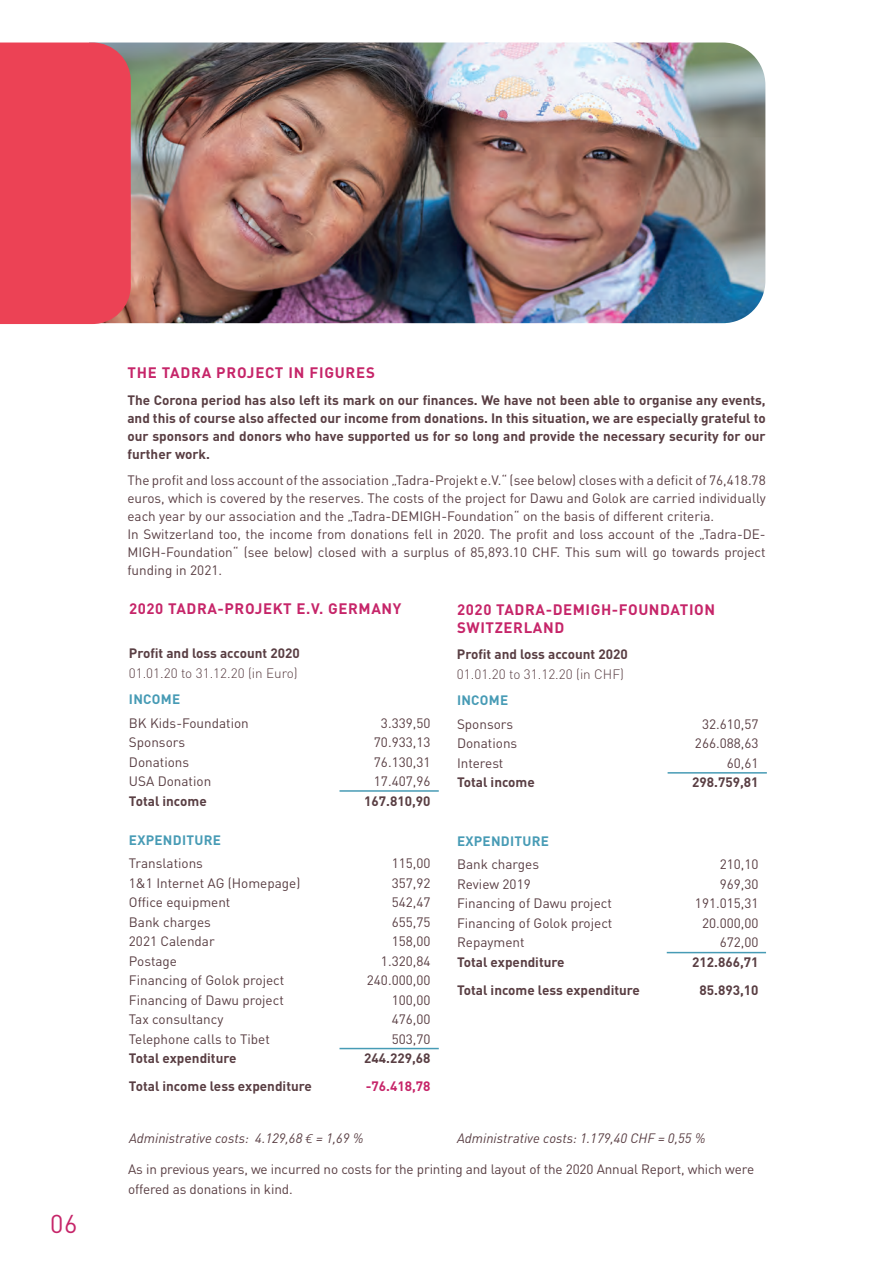
<style>
.page{position:relative;width:893px;height:1263px;background:#fff}
.page>*{position:absolute;margin:0;border:0;box-sizing:border-box;transform-origin:0 0}
.t1{font:25.5px "DIN";color:#c62569}
.t2{font:700 15px/18px "DIN";letter-spacing:.04em;color:#c62569}
.t3{font:13.5px/18px "DIN";color:#593e43}
.t4{font:700 13.5px/18px "DIN";color:#593e43;text-align:justify}
.t5{font:italic 13.5px "DIN";color:#593e43}
.t6{font:300 13.5px "DIN";color:#593e43}
.t7{font:700 13.5px "DIN";letter-spacing:.02em;color:#479bb5}
.t8{font:700 13.5px "DIN";color:#c62569}
.s1{font-family:"The Mix B3";font-weight:300}
</style>
<div class="page">
<img style="left:131px;top:43px;width:634px;height:280px">
<div style="left:0;top:43px;width:131px;height:281px;background:#ec4255"></div>
<hr style="left:339px;top:790px;width:100px;height:2px;background:#479bb5">
<hr style="left:339px;top:1048px;width:100px;height:1px;background:#479bb5">
<hr style="left:668px;top:772px;width:99px;height:2px;background:#479bb5">
<hr style="left:667px;top:952px;width:99px;height:1px;background:#479bb5">
<h1 class="t1" style="left:50px;top:1207px;width:29px">06</h1>
<p class="t2" style="left:127px;top:363px;width:249px">THE TADRA PROJECT IN FIGURES</p>
<p class="t4" style="left:127px;top:390px;width:640px">The Corona period has also left its mark on our finances. We have not been able to organise any events, and this of course also affected our income from donations. In this situation, we are especially grateful to our sponsors and donors who have supported us for so long and provide the necessary security for our further work.</p>
<p class="t3" style="left:127px;top:471px;width:640px">The profit and loss account of the association „Tadra-Projekt e.V.“ (see below) closes with a deficit of 76,418.78 euros, which is covered by the reserves. The costs of the project for Dawu and Golok are carried individually each year by our association and the „Tadra-DEMIGH-Foundation“ on the basis of different criteria.<br>In Switzerland too, the income from donations fell in 2020. The profit and loss account of the „Tadra-DE-MIGH-Foundation“ (see below) closed with a surplus of 85,893.10 CHF. This sum will go towards project funding in 2021.</p>
<p class="t2" style="left:129px;top:599px;width:274px">2020 TADRA-PROJEKT E.V. GERMANY</p>
<p class="t2" style="left:457px;top:600px;width:259px">2020 TADRA-DEMIGH-FOUNDATION<br>SWITZERLAND</p>
<p class="t4" style="left:129px;top:644px;width:172px">Profit and loss account 2020</p>
<p class="t6" style="left:129px;top:664px;width:170px">01.01.20 to 31.12.20 (in Euro)</p>
<p class="t4" style="left:457px;top:645px;width:172px">Profit and loss account 2020</p>
<p class="t6" style="left:457px;top:665px;width:169px">01.01.20 to 31.12.20 (in CHF)</p>
<p class="t7" style="left:129px;top:690px;width:53px">INCOME</p>
<p class="t3" style="left:129px;top:713px;width:121px">BK Kids-Foundation</p>
<p class="t3" style="left:381px;top:713px;width:51px">3.339,50</p>
<p class="t3" style="left:129px;top:733px;width:58px">Sponsors</p>
<p class="t3" style="left:374px;top:733px;width:58px">70.933,13</p>
<p class="t3" style="left:129px;top:752px;width:62px">Donations</p>
<p class="t3" style="left:374px;top:752px;width:58px">76.130,31</p>
<p class="t3" style="left:129px;top:772px;width:84px">USA Donation</p>
<p class="t3" style="left:374px;top:772px;width:58px">17.407,96</p>
<p class="t4" style="left:129px;top:791px;width:79px">Total income</p>
<p class="t4" style="left:364px;top:791px;width:68px">167.810,90</p>
<p class="t7" style="left:129px;top:831px;width:93px">EXPENDITURE</p>
<p class="t3" style="left:129px;top:854px;width:76px">Translations</p>
<p class="t3" style="left:392px;top:854px;width:40px">115,00</p>
<p class="t3" style="left:129px;top:874px;width:173px">1&amp;1 Internet AG (Homepage)</p>
<p class="t3" style="left:392px;top:874px;width:40px">357,92</p>
<p class="t3" style="left:129px;top:893px;width:103px">Office equipment</p>
<p class="t3" style="left:392px;top:893px;width:40px">542,47</p>
<p class="t3" style="left:129px;top:913px;width:84px">Bank charges</p>
<p class="t3" style="left:392px;top:913px;width:40px">655,75</p>
<p class="t3" style="left:129px;top:932px;width:87px">2021 Calendar</p>
<p class="t3" style="left:392px;top:932px;width:40px">158,00</p>
<p class="t3" style="left:129px;top:952px;width:50px">Postage</p>
<p class="t3" style="left:381px;top:952px;width:51px">1.320,84</p>
<p class="t3" style="left:129px;top:971px;width:157px">Financing of Golok project</p>
<p class="t3" style="left:367px;top:971px;width:65px">240.000,00</p>
<p class="t3" style="left:129px;top:991px;width:156px">Financing of Dawu project</p>
<p class="t3" style="left:392px;top:991px;width:40px">100,00</p>
<p class="t3" style="left:129px;top:1010px;width:96px">Tax consultancy</p>
<p class="t3" style="left:392px;top:1010px;width:40px">476,00</p>
<p class="t3" style="left:129px;top:1030px;width:142px">Telephone calls to Tibet</p>
<p class="t3" style="left:392px;top:1030px;width:40px">503,70</p>
<p class="t4" style="left:129px;top:1049px;width:109px">Total expenditure</p>
<p class="t4" style="left:364px;top:1049px;width:68px">244.229,68</p>
<p class="t4" style="left:129px;top:1077px;width:184px">Total income less expenditure</p>
<p class="t8" style="left:366px;top:1077px;width:66px">-76.418,78</p>
<p class="t7" style="left:457px;top:691px;width:53px">INCOME</p>
<p class="t3" style="left:457px;top:714px;width:58px">Sponsors</p>
<p class="t3" style="left:702px;top:714px;width:58px">32.610,57</p>
<p class="t3" style="left:457px;top:734px;width:62px">Donations</p>
<p class="t3" style="left:695px;top:734px;width:65px">266.088,63</p>
<p class="t3" style="left:457px;top:753px;width:48px">Interest</p>
<p class="t3" style="left:727px;top:753px;width:33px">60,61</p>
<p class="t4" style="left:457px;top:773px;width:79px">Total income</p>
<p class="t4" style="left:692px;top:773px;width:68px">298.759,81</p>
<p class="t7" style="left:457px;top:832px;width:93px">EXPENDITURE</p>
<p class="t3" style="left:457px;top:855px;width:84px">Bank charges</p>
<p class="t3" style="left:720px;top:855px;width:40px">210,10</p>
<p class="t3" style="left:457px;top:875px;width:75px">Review 2019</p>
<p class="t3" style="left:720px;top:875px;width:40px">969,30</p>
<p class="t3" style="left:457px;top:894px;width:156px">Financing of Dawu project</p>
<p class="t3" style="left:695px;top:894px;width:65px">191.015,31</p>
<p class="t3" style="left:457px;top:914px;width:157px">Financing of Golok project</p>
<p class="t3" style="left:702px;top:914px;width:58px">20.000,00</p>
<p class="t3" style="left:457px;top:933px;width:69px">Repayment</p>
<p class="t3" style="left:720px;top:933px;width:40px">672,00</p>
<p class="t4" style="left:457px;top:952px;width:109px">Total expenditure</p>
<p class="t4" style="left:692px;top:952px;width:68px">212.866,71</p>
<p class="t4" style="left:457px;top:980px;width:184px">Total income less expenditure</p>
<p class="t4" style="left:700px;top:980px;width:60px">85.893,10</p>
<p class="t5" style="left:129px;top:1129px;width:236px">Administrative costs: 4.129,68 <span class="s1">€</span> = 1,69 %</p>
<p class="t5" style="left:457px;top:1129px;width:250px">Administrative costs: 1.179,40 CHF = 0,55 %</p>
<p class="t3" style="left:128px;top:1159px;width:627px;line-height:19.5px">As in previous years, we incurred no costs for the printing and layout of the 2020 Annual Report, which were offered as donations in kind.</p>
</div>
